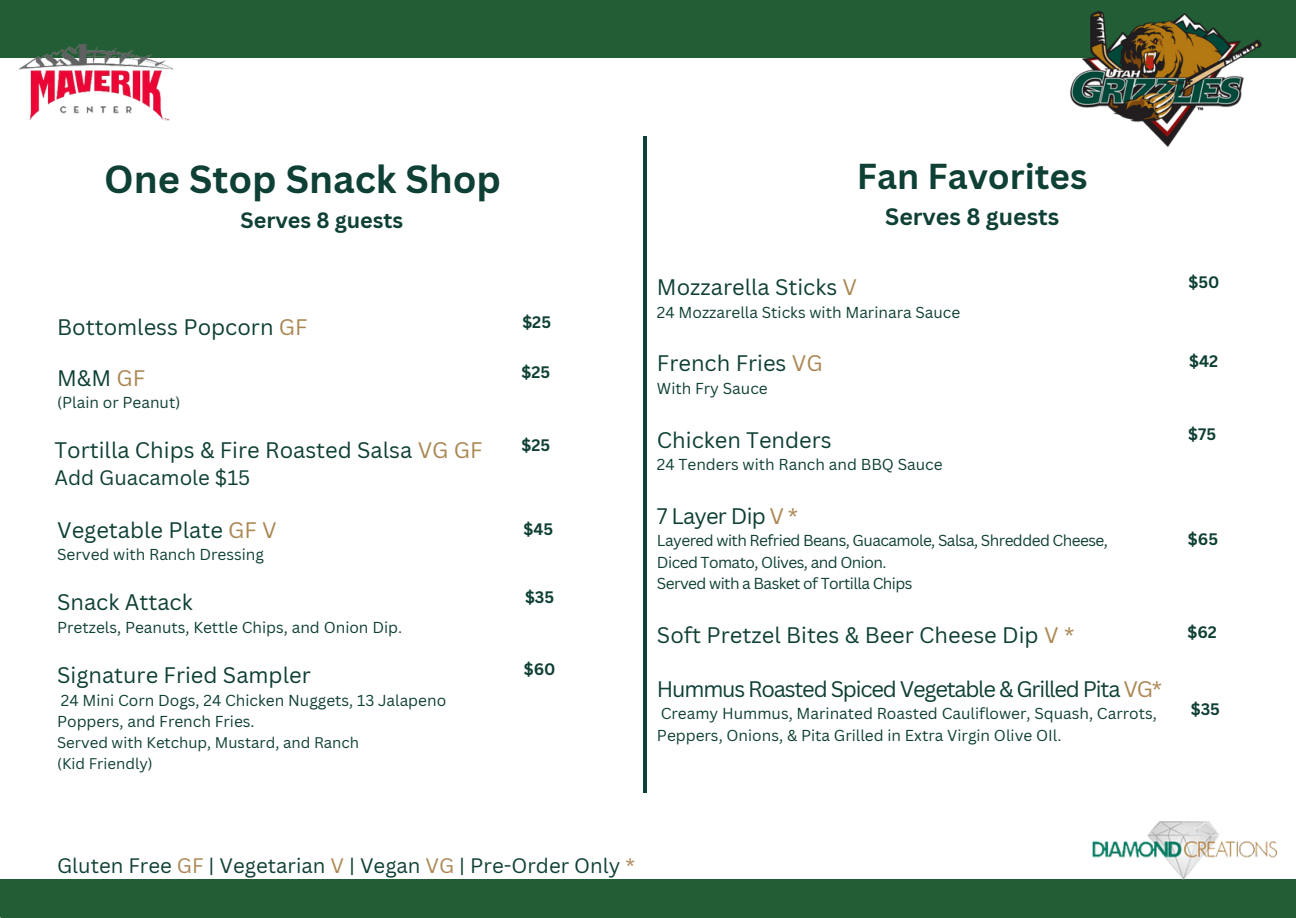
<style>
.page{position:relative;width:1296px;height:918px;background:#fff}
.page>*{position:absolute;margin:0;border:0;box-sizing:border-box;transform-origin:0 0}
.t1{font:700 38.1px "Canva Sans";color:#0f4035}
.t2{font:700 35.1px "Canva Sans";color:#0f4035}
.t3{font:700 23.1px "Canva Sans";color:#0f4035}
.t4{font:21.9px "Canva Sans";color:#0f4035}
.t5{font:21.9px "Canva Sans";letter-spacing:-.055em;color:#0f4035}
.t6{font:21.9px "Canva Sans";letter-spacing:-.035em;color:#0f4035}
.t7{font:700 21.6px "Canva Sans";color:#0f4035}
.t8{font:20.4px "Canva Sans";color:#0f4035}
.t9{font:700 16.2px "Canva Sans";color:#0f4035}
.t10{font:15.45px/21.3px "Canva Sans";color:#0f4035}
.t11{font:15.45px/21.3px "Canva Sans";letter-spacing:-.035em;color:#0f4035}
.t12{font:15px "Canva Sans";color:#0f4035}
.s1{color:#ab8754}
</style>
<div class="page">
<div style="left:0;top:0;width:1296px;height:58px;background:#235d35"></div>
<div style="left:0;top:879px;width:1296px;height:39px;background:#235d35"></div>
<img style="left:1070px;top:11px;width:192px;height:136px">
<img style="left:1092px;top:821px;width:185px;height:58px">
<img style="left:19px;top:44px;width:155px;height:77px">
<hr style="left:644px;top:137px;width:3px;height:656px;background:#0f4035">
<p class="t1" style="left:104px;top:153px;width:399px">One Stop Snack Shop</p>
<p class="t7" style="left:241px;top:205px;width:164px">Serves 8 guests</p>
<p class="t4" style="left:57px;top:312px;width:252px">Bottomless Popcorn <span class="s1">GF</span></p>
<p class="t4" style="left:57px;top:362px;width:90px">M&amp;M <span class="s1">GF</span></p>
<h5 class="t10" style="left:57px;top:392px;width:125px">(Plain or Peanut)</h5>
<h5 class="t4" style="left:54px;top:435px;width:430px">Tortilla Chips &amp; Fire Roasted Salsa <span class="s1">VG GF</span></h5>
<h5 class="t8" style="left:54px;top:464px;width:197px">Add Guacamole $15</h5>
<p class="t4" style="left:57px;top:514px;width:221px">Vegetable Plate <span class="s1">GF V</span></p>
<p class="t10" style="left:57px;top:543px;width:208px">Served with Ranch Dressing</p>
<h3 class="t4" style="left:57px;top:587px;width:137px">Snack Attack</h3>
<h5 class="t10" style="left:57px;top:616px;width:347px">Pretzels, Peanuts, Kettle Chips, and Onion Dip.</h5>
<p class="t4" style="left:57px;top:660px;width:255px">Signature Fried Sampler</p>
<p class="t10" style="left:57px;top:689px;width:391px">24 Mini Corn Dogs, 24 Chicken Nuggets, 13 Jalapeno<br>Poppers, and French Fries.</p>
<p class="t12" style="left:57px;top:732px;width:304px">Served with Ketchup, Mustard, and Ranch</p>
<p class="t12" style="left:57px;top:753px;width:97px">(Kid Friendly)</p>
<h5 class="t9" style="left:522px;top:310px;width:30px">$25</h5>
<h5 class="t9" style="left:522px;top:361px;width:30px">$25</h5>
<h5 class="t9" style="left:522px;top:434px;width:30px">$25</h5>
<p class="t9" style="left:523px;top:518px;width:31px">$45</p>
<p class="t9" style="left:525px;top:586px;width:31px">$35</p>
<h3 class="t9" style="left:524px;top:658px;width:33px">$60</h3>
<p class="t2" style="left:857px;top:152px;width:232px">Fan Favorites</p>
<p class="t3" style="left:885px;top:200px;width:176px">Serves 8 guests</p>
<h5 class="t4" style="left:657px;top:272px;width:202px">Mozzarella Sticks <span class="s1">V</span></h5>
<p class="t10" style="left:657px;top:301px;width:305px">24 Mozzarella Sticks with Marinara Sauce</p>
<p class="t4" style="left:657px;top:348px;width:167px">French Fries <span class="s1">VG</span></p>
<p class="t10" style="left:657px;top:377px;width:112px">With Fry Sauce</p>
<h2 class="t4" style="left:657px;top:424px;width:176px">Chicken Tenders</h2>
<p class="t10" style="left:657px;top:454px;width:287px">24 Tenders with Ranch and BBQ Sauce</p>
<h5 class="t6" style="left:657px;top:500px;width:143px">7 Layer Dip <span class="s1">V *</span></h5>
<h3 class="t11" style="left:657px;top:530px;width:453px">Layered with Refried Beans, Guacamole, Salsa, Shredded Cheese,<br>Diced Tomato, Olives, and Onion.</h3>
<h5 class="t11" style="left:657px;top:572px;width:257px">Served with a Basket of Tortilla Chips</h5>
<p class="t9" style="left:1189px;top:271px;width:32px">$50</p>
<h1 class="t9" style="left:1189px;top:349px;width:31px">$42</h1>
<p class="t9" style="left:1188px;top:422px;width:29px">$75</p>
<p class="t9" style="left:1188px;top:527px;width:32px">$65</p>
<p class="t4" style="left:657px;top:619px;width:419px">Soft Pretzel Bites &amp; Beer Cheese Dip <span class="s1">V *</span></p>
<h5 class="t9" style="left:1187px;top:621px;width:31px">$62</h5>
<p class="t5" style="left:657px;top:673px;width:507px">Hummus Roasted Spiced Vegetable &amp; Grilled Pita <span class="s1">VG*</span></p>
<p class="t10" style="left:657px;top:703px;width:501px">Creamy Hummus, Marinated Roasted Cauliflower, Squash, Carrots,<br>Peppers, Onions, &amp; Pita Grilled in Extra Virgin Olive OIl.</p>
<p class="t9" style="left:1191px;top:697px;width:31px">$35</p>
<h5 class="t8" style="left:57px;top:851px;width:579px">Gluten Free <span class="s1">GF</span> | Vegetarian <span class="s1">V</span> | Vegan <span class="s1">VG</span> | Pre-Order Only <span class="s1">*</span></h5>
</div>
